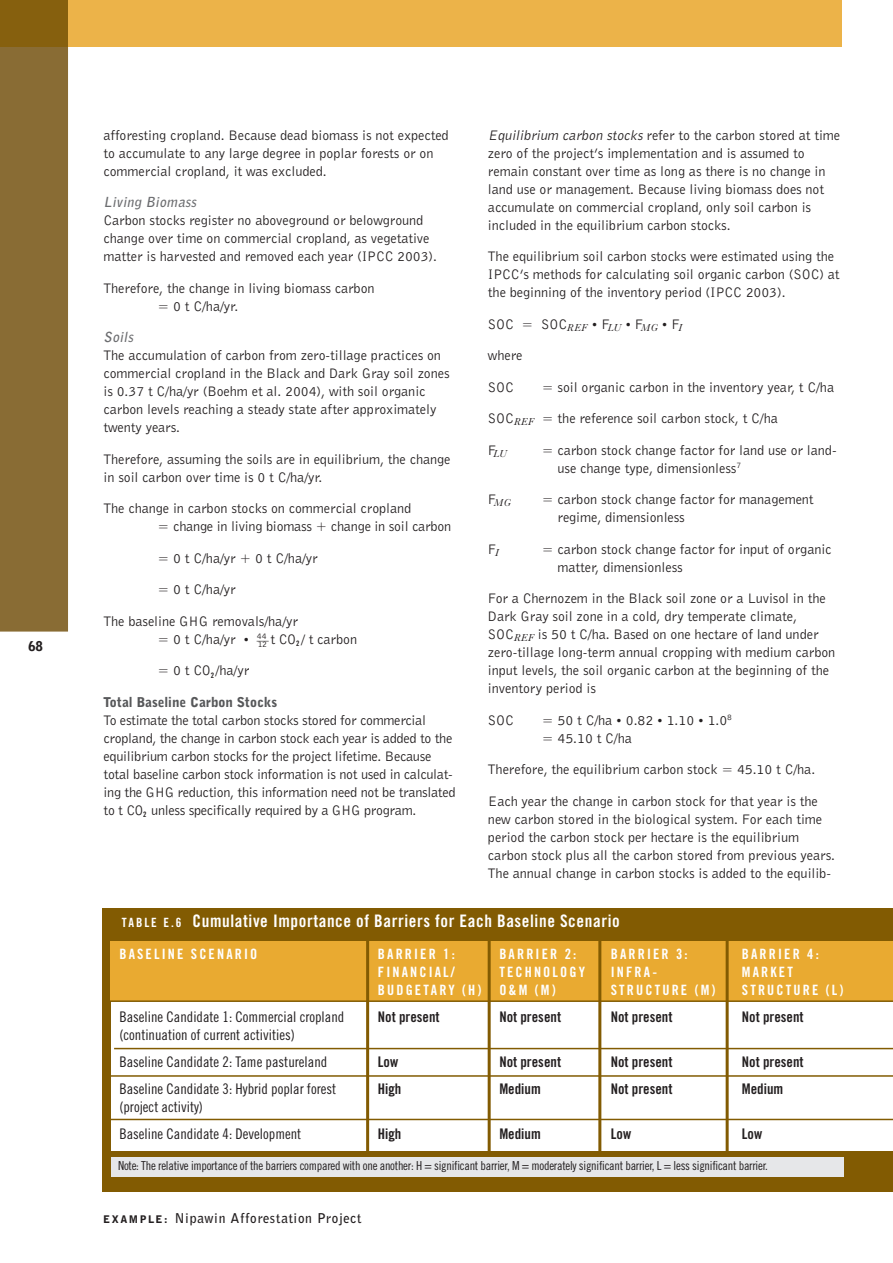
<style>
.page{position:relative;width:893px;height:1263px;background:#fff}
.page>*{position:absolute;margin:0;border:0;box-sizing:border-box;transform-origin:0 0}
.t1{font:17.25px "Trade Gothic Bold Cond Twenty";letter-spacing:.035em;color:#fff}
.t2{font:14.7px/27px "Trade Gothic Cond Eighteen";color:#231f20}
.t3{font:14.7px/27px "Trade Gothic Bold Cond Twenty";color:#231f20}
.t4{font:14.25px/18px "Bell Gothic BT";letter-spacing:-.005em;color:#231f20}
.t5{font:14.25px/18px "Trade Gothic Bold Cond Twenty";letter-spacing:.15em;color:#fff}
.t6{font:italic 700 13.8px "Bell";letter-spacing:.025em;color:#6c6d70}
.t7{font:700 13.5px "Bell Gothic BT";letter-spacing:.05em;color:#231f20}
.t8{font:900 13.5px "Bell Gothic BT";color:#57585a}
.t9{font:900 13.5px "Bell Gothic BT";color:#231f20}
.t10{font:12.3px "Trade Gothic Cond Eighteen";letter-spacing:-.02em;color:#231f20}
.t11{font:italic 10.5px "Baskerville";color:#231f20}
.s1{font-size:12px}
.s2{font-family:"Bell Gothic";font-style:italic}
.s3{font-size:12.75px}
.s4{font-weight:900;font-size:10.5px}
</style>
<div class="page">
<div style="left:0;top:0;width:842px;height:47px;background:#ecb349"></div>
<div style="left:0;top:47px;width:68px;height:585px;background:#896c34"></div>
<div style="left:0;top:0;width:68px;height:47px;background:#86600e"></div>
<div style="left:102px;top:926px;width:791px;height:266px;background:#825b02"></div>
<div style="left:111px;top:975px;width:782px;height:176px;background:#fff"></div>
<div style="left:111px;top:940px;width:782px;height:61px;background:#e9aa31"></div>
<hr style="left:488px;top:931px;width:3px;height:233px;background:#825b02">
<hr style="left:726px;top:930px;width:3px;height:234px;background:#825b02">
<hr style="left:366px;top:930px;width:3px;height:234px;background:#825b02">
<hr style="left:114px;top:1048px;width:779px;height:1px;background:#825b02">
<hr style="left:102px;top:1075px;width:791px;height:2px;background:#825b02">
<hr style="left:102px;top:1119px;width:791px;height:1px;background:#825b02">
<hr style="left:102px;top:1000px;width:791px;height:2px;background:#825b02">
<div style="left:102px;top:908px;width:791px;height:32px;background:#825b02"></div>
<hr style="left:598px;top:934px;width:3px;height:230px;background:#825b02">
<div style="left:111px;top:1157px;width:732px;height:20px;background:#e6e7e9"></div>
<p class="t9" style="left:28px;top:641px;width:16px">68</p>
<p class="t4" style="left:104px;top:127px;width:347px">afforesting cropland. Because dead biomass is not expected to accumulate to any large degree in poplar forests or on commercial cropland, it was excluded.</p>
<p class="t6" style="left:104px;top:194px;width:94px">Living Biomass</p>
<p class="t4" style="left:104px;top:212px;width:335px">Carbon stocks register no aboveground or belowground change over time on commercial cropland, as vegetative matter is harvested and removed each year (IPCC 2003).</p>
<p class="t4" style="left:158px;top:280px;width:219px;text-indent:-54px">Therefore, the change in living biomass carbon = 0 t C/ha/yr.</p>
<p class="t6" style="left:104px;top:329px;width:31px">Soils</p>
<p class="t4" style="left:104px;top:347px;width:348px">The accumulation of carbon from zero-tillage practices on commercial cropland in the Black and Dark Gray soil zones is 0.37 t C/ha/yr (Boehm et al. 2004), with soil organic carbon levels reaching a steady state after approximately twenty years.</p>
<p class="t4" style="left:104px;top:451px;width:348px">Therefore, assuming the soils are in equilibrium, the change in soil carbon over time is 0 t C/ha/yr.</p>
<p class="t4" style="left:158px;top:500px;width:295px;text-indent:-54px">The change in carbon stocks on commercial cropland<br>= change in living biomass + change in soil carbon</p>
<p class="t4" style="left:158px;top:550px;width:162px">= 0 t C/ha/yr + 0 t C/ha/yr</p>
<p class="t4" style="left:158px;top:581px;width:80px">= 0 t C/ha/yr</p>
<p class="t4" style="left:158px;top:613px;width:142px;text-indent:-54px">The baseline GHG removals/ha/yr = 0 t C/ha/yr <span class="s1">• —</span><sup>44</sup></p>
<p class="t4" style="left:258px;top:631px;width:101px"><sub>12</sub> t CO<sub>2</sub> / t carbon</p>
<p class="t4" style="left:158px;top:662px;width:93px">= 0 t CO<sub>2</sub> /ha/yr</p>
<p class="t8" style="left:104px;top:697px;width:175px">Total Baseline Carbon Stocks</p>
<p class="t4" style="left:104px;top:712px;width:353px">To estimate the total carbon stocks stored for commercial cropland, the change in carbon stock each year is added to the equilibrium carbon stocks for the project lifetime. Because total baseline carbon stock information is not used in calculat&shy;ing the GHG reduction, this information need not be translated to t CO<sub>2</sub> unless specifically required by a GHG program.</p>
<p class="t4" style="left:488px;top:127px;width:354px"><span class="s2">Equilibrium carbon stocks</span> refer to the carbon stored at time zero of the project’s implementation and is assumed to remain constant over time as long as there is no change in land use or management. Because living biomass does not accumulate on commercial cropland, only soil carbon is included in the equilibrium carbon stocks.</p>
<p class="t4" style="left:488px;top:248px;width:353px">The equilibrium soil carbon stocks were estimated using the<br>IPCC’s methods for calculating soil organic carbon (SOC) at the beginning of the inventory period (IPCC 2003).</p>
<p class="t4" style="left:488px;top:316px;width:195px">SOC = SOC<sub>REF</sub> <span class="s1">•</span> F<sub>LU</sub> <span class="s1">•</span> F<sub>MG</sub> <span class="s1">•</span> F<sub>I</sub></p>
<p class="t4" style="left:488px;top:347px;width:36px">where</p>
<p class="t4" style="left:488px;top:379px;width:27px">SOC</p>
<p class="t4" style="left:542px;top:379px;width:294px">= soil organic carbon in the inventory year, t C/ha</p>
<p class="t4" style="left:488px;top:410px;width:291px">SOC<sub>REF</sub> = the reference soil carbon stock, t C/ha</p>
<p class="t11" style="left:488px;top:450px;width:20px"><sup>F</sup>L U</p>
<p class="t4" style="left:557px;top:442px;width:281px;text-indent:-16px">= carbon stock change factor for land use or land&shy;use change type, dimensionless<sup>7</sup></p>
<p class="t11" style="left:488px;top:499px;width:24px"><sup>F</sup>MG</p>
<p class="t4" style="left:557px;top:491px;width:258px;text-indent:-16px">= carbon stock change factor for management regime, dimensionless</p>
<p class="t4" style="left:488px;top:541px;width:12px">F<sub>I</sub></p>
<p class="t4" style="left:557px;top:541px;width:276px;text-indent:-16px">= carbon stock change factor for input of organic matter, dimensionless</p>
<p class="t4" style="left:488px;top:590px;width:349px">For a Chernozem in the Black soil zone or a Luvisol in the Dark Gray soil zone in a cold, dry temperate climate, SOC<sub>REF</sub> is 50 t C/ha. Based on one hectare of land under zero-tillage long-term annual cropping with medium carbon input levels, the soil organic carbon at the beginning of the inventory period is</p>
<p class="t4" style="left:488px;top:712px;width:27px">SOC</p>
<p class="t4" style="left:542px;top:712px;width:192px">= 50 t C/ha <span class="s1">•</span> 0.82 <span class="s1">•</span> 1.10 <span class="s1">•</span> 1.0<sup>8 </sup>= 45.10 t C/ha</p>
<p class="t4" style="left:488px;top:761px;width:329px">Therefore, the equilibrium carbon stock = 45.10 t C/ha.</p>
<p class="t4" style="left:488px;top:793px;width:349px">Each year the change in carbon stock for that year is the new carbon stored in the biological system. For each time period the carbon stock per hectare is the equilibrium carbon stock plus all the carbon stored from previous years.<br>The annual change in carbon stocks is added to the equilib-</p>
<p class="t1" style="left:122px;top:915px;width:499px"><span class="s3">TA B L E E . 6</span> Cumulative Importance of Barriers for Each Baseline Scenario</p>
<p class="t5" style="left:119px;top:946px;width:139px">BASELINE SCENARIO</p>
<p class="t2" style="left:119px;top:1008px;width:226px;line-height:18px">Baseline Candidate 1: Commercial cropland (continuation of current activities)</p>
<p class="t2" style="left:119px;top:1049px;width:218px">Baseline Candidate 2: Tame pastureland<br>Baseline Candidate 3: Hybrid poplar forest</p>
<p class="t2" style="left:119px;top:1094px;width:183px">(project activity)<br>Baseline Candidate 4: Development</p>
<p class="t5" style="left:378px;top:946px;width:105px">BARRIER 1:<br>FINANCIAL/<br>BUDGETARY (H)</p>
<p class="t3" style="left:378px;top:1004px;width:63px">Not present</p>
<p class="t3" style="left:378px;top:1049px;width:25px">Low<br>High</p>
<p class="t3" style="left:378px;top:1121px;width:25px">High</p>
<p class="t5" style="left:499px;top:946px;width:87px">BARRIER 2:<br>TECHNOLOGY<br>O&amp;M (M)</p>
<p class="t3" style="left:499px;top:1004px;width:63px">Not present</p>
<p class="t3" style="left:499px;top:1049px;width:63px">Not present<br>Medium</p>
<p class="t3" style="left:499px;top:1121px;width:43px">Medium</p>
<p class="t5" style="left:611px;top:946px;width:106px">BARRIER 3:<br>INFRA-<br>STRUCTURE (M)</p>
<p class="t3" style="left:611px;top:1004px;width:63px">Not present</p>
<p class="t3" style="left:611px;top:1049px;width:63px">Not present<br>Not present</p>
<p class="t3" style="left:611px;top:1121px;width:22px">Low</p>
<p class="t5" style="left:742px;top:946px;width:103px">BARRIER 4:<br>MARKET<br>STRUCTURE (L)</p>
<p class="t3" style="left:742px;top:1004px;width:63px">Not present</p>
<p class="t3" style="left:742px;top:1049px;width:63px">Not present<br>Medium</p>
<p class="t3" style="left:742px;top:1121px;width:22px">Low</p>
<p class="t10" style="left:118px;top:1161px;width:651px">Note: The relative importance of the barriers compared with one another: H = significant barrier, M = moderately significant barrier, L = less significant barrier.</p>
<p class="t7" style="left:103px;top:1213px;width:260px"><span class="s4">EXAMPLE:</span> Nipawin Afforestation Project</p>
</div>
